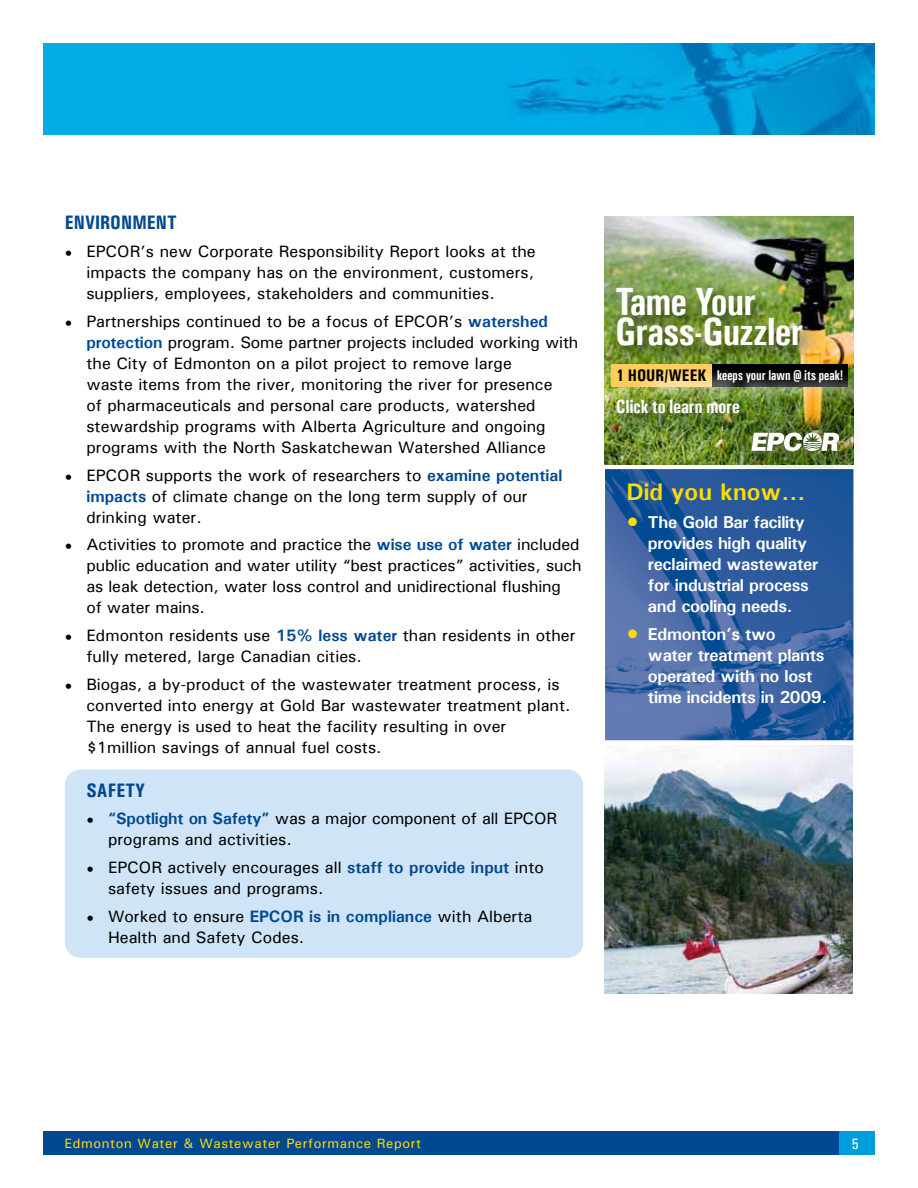
<style>
.page{position:relative;width:918px;height:1188px;background:#fff}
.page>*{position:absolute;margin:0;border:0;box-sizing:border-box;transform-origin:0 0}
.t1{font:700 39.45px/30.8px "Univers Condensed";letter-spacing:-.02em;color:#fff;scale:.96 1}
.t2{font:700 24px "Univers";color:#fd0}
.t3{font:700 19.5px "Univers Condensed";color:#004990}
.t4{font:700 19.2px "Univers Condensed";letter-spacing:-.015em;color:#fff;scale:.94 1}
.t5{font:700 17.25px/21px "Univers";letter-spacing:-.02em;color:#fff}
.t6{font:16.5px/21px "Univers";color:#000}
.t7{font:15px "Univers Condensed";color:#fff}
.t8{font:700 14.1px "Univers Condensed";letter-spacing:-.005em;color:#fff;scale:.86 1}
.t9{font:13.5px "Univers";letter-spacing:.045em;color:#fd0}
.s1{font-size:10.5px}
.s2{font-weight:700;color:#004990}
.s3{font-size:16.8px;color:#000}
.s4{color:#fd0}
</style>
<div class="page">
<img style="left:43px;top:43px;width:832px;height:92px">
<div style="left:43px;top:1131px;width:832px;height:24px;background:#004990"></div>
<div style="left:840px;top:1131px;width:35px;height:24px;background:#009ddc"></div>
<div style="left:65px;top:770px;width:518px;height:188px;background:#cfe4f6;border-radius:16px"></div>
<svg style="left:604px;top:462px;width:250px;height:284px;background:#3c66a3"></svg>
<img style="left:605px;top:216px;width:248px;height:248px">
<div style="left:606px;top:278px;width:214px;height:87px;background:#000;opacity:.65"></div>
<div style="left:719px;top:402px;width:145px;height:77px;background:#000;opacity:.9"></div>
<svg style="left:751px;top:432px;width:88px;height:19px"></svg>
<div style="left:712px;top:364px;width:136px;height:23px;background:#000"></div>
<div style="left:612px;top:364px;width:100px;height:23px;background:#ffcd5b"></div>
<svg style="left:742px;top:369px;width:122px;height:35px"></svg>
<svg style="left:632px;top:372px;width:110px;height:18px"></svg>
<div style="left:606px;top:390px;width:152px;height:42px;background:#000;opacity:.65"></div>
<img style="left:605px;top:746px;width:248px;height:248px">
<p class="t3" style="left:65px;top:211px;width:10px">ENVIR</p>
<p class="t3" style="left:110px;top:211px;width:47px">ONMENT</p>
<p class="t6" style="left:86px;top:241px;width:451px;text-align:justify;text-indent:-22px"><span class="s1">•</span> EPCOR’s new Corporate Responsibility Report looks at the impacts the company has on the environment, customers, suppliers, employees, stakeholders and communities.</p>
<p class="t6" style="left:86px;top:311px;width:494px;text-indent:-22px"><span class="s1">•</span> Partnerships continued to be a focus of EPCOR’s <span class="s2">watershed protection</span> program. Some partner projects included working with the City of Edmonton on a pilot project to remove large<br>waste items from the river, monitoring the river for presence<br>of pharmaceuticals and personal care products, watershed stewardship programs with Alberta Agriculture and ongoing programs with the North Saskatchewan Watershed Alliance</p>
<p class="t6" style="left:86px;top:464px;width:477px;text-indent:-22px"><span class="s1">•</span> EPCOR supports the work of researchers to <span class="s2">examine potential impacts</span> of climate change on the long term supply of our drinking water.</p>
<p class="t6" style="left:86px;top:534px;width:497px;text-indent:-22px"><span class="s1">•</span> Activities to promote and practice the <span class="s2">wise use of water</span> included public education and water utility “best practices” activities, such as leak detection, water loss control and unidirectional flushing<br>of water mains.</p>
<p class="t6" style="left:86px;top:625px;width:491px;text-indent:-22px"><span class="s1">•</span> Edmonton residents use <span class="s2">15% less water</span> than residents in other fully metered, large Canadian cities.</p>
<p class="t6" style="left:86px;top:674px;width:486px;text-indent:-22px"><span class="s1">•</span> Biogas, a by-product of the wastewater treatment process, is converted into energy at Gold Bar wastewater treatment plant.<br>The energy is used to heat the facility resulting in over $1million savings of annual fuel costs.</p>
<p class="t3" style="left:86px;top:778px;width:60px">SAFETY</p>
<p class="t6" style="left:108px;top:808px;width:451px;text-indent:-22px"><span class="s1">•</span> <span class="s2">“Spotlight on Safety”</span> was a major component of all EPCOR programs and activities.</p>
<p class="t6" style="left:108px;top:857px;width:437px;text-indent:-22px"><span class="s1">•</span> EPCOR actively encourages all <span class="s2">staff to provide input</span> into safety issues and programs.</p>
<p class="t6" style="left:108px;top:905px;width:426px;text-indent:-22px"><span class="s1">•</span> Worked to ensure <span class="s2">EPCOR is in compliance</span> with Alberta<br>Health and Safety Codes.</p>
<h1 class="t1" style="left:615px;top:286px;width:198px">Tame Your<br>Grass-Guzzler</h1>
<p class="t8" style="left:616px;top:367px;width:266px"><span class="s3">1 hou r/week</span> keeps your lawn @ its peak!</p>
<p class="t4" style="left:616px;top:395px;width:133px">Click to learn more</p>
<h2 class="t2" style="left:626px;top:477px;width:181px">Did you know...</h2>
<p class="t5" style="left:648px;top:512px;width:172px;text-indent:-22px"><span class="s4">•</span> The Gold Bar facility provides high quality reclaimed wastewater for industrial process and cooling needs.</p>
<p class="t5" style="left:648px;top:623px;width:181px;text-indent:-22px"><span class="s4">•</span> Edmonton’s two<br>water treatment plants operated with no lost time incidents in 2009.</p>
<p class="t9" style="left:64px;top:1135px;width:358px">Edmonton Water &amp; Wastewater Performance Report</p>
<p class="t7" style="left:852px;top:1136px;width:8px">5</p>
</div>
